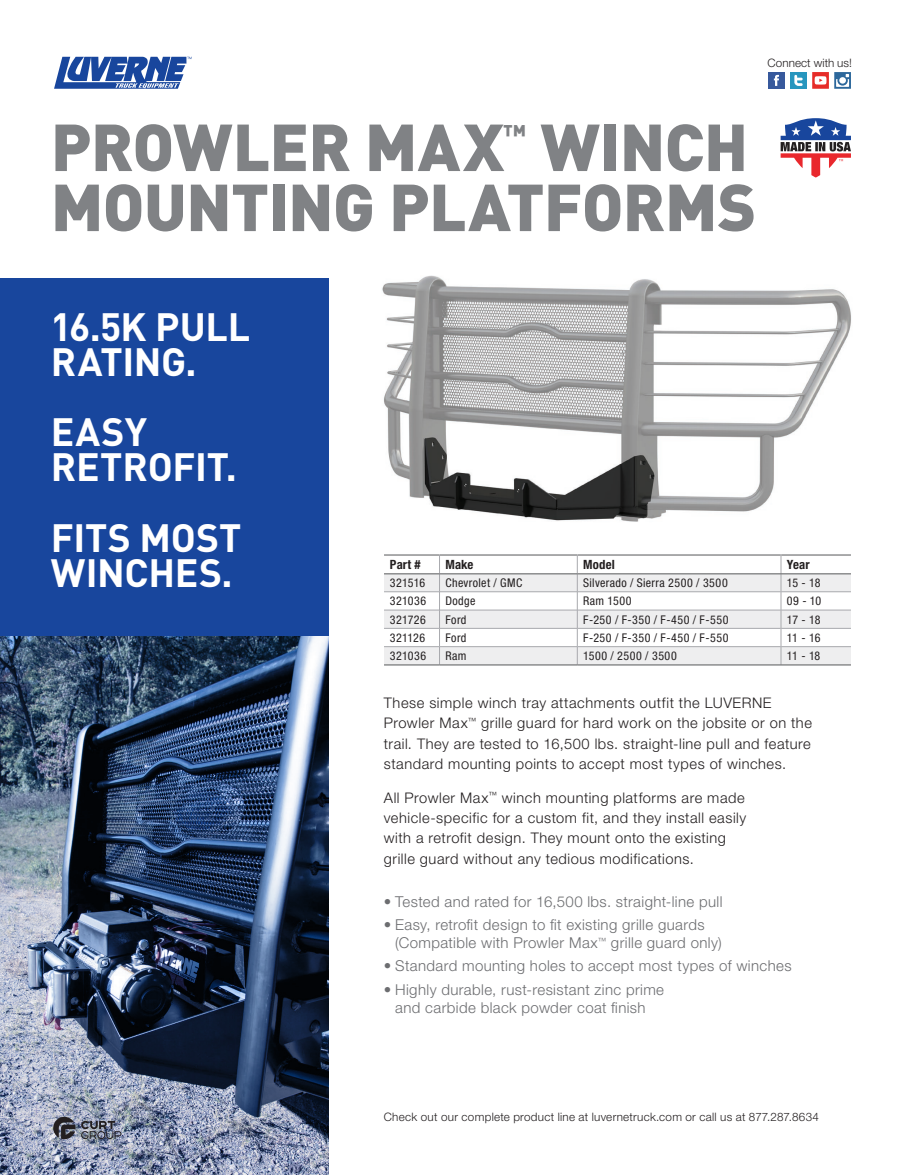
<style>
.page{position:relative;width:905px;height:1175px;background:#fff}
.page>*{position:absolute;margin:0;border:0;box-sizing:border-box;transform-origin:0 0}
.t1{font:900 65.25px/60px "DINOT";letter-spacing:-.015em;color:#808285;text-align:right}
.t2{font:700 39px/35.2px "DINOT";letter-spacing:-.005em;color:#fff}
.t3{font:900 26.7px "DINOT";color:#808285}
.t4{font:300 15px/18px "Helvetica Neue LT Std";letter-spacing:.025em;color:#6c6d70}
.t5{font:300 14.7px/20.2px "Helvetica Neue LT Std";letter-spacing:.035em;color:#231f20}
.t6{font:700 condensed 12.75px "Helvetica Neue LT Std";letter-spacing:.01em;color:#231f20}
.t7{font:condensed 12px "Helvetica Neue LT Std";letter-spacing:.035em;color:#231f20}
.t8{font:300 11.7px "Helvetica Neue LT Std";letter-spacing:.025em;color:#231f20}
.t9{font:300 11.7px "Helvetica Neue LT Std";letter-spacing:.005em;color:#231f20}
</style>
<div class="page">
<div style="left:0;top:278px;width:328px;height:359px;background:#18469d"></div>
<img style="left:0;top:637px;width:328px;height:537px">
<img style="left:382px;top:275px;width:469px;height:247px">
<div style="left:768px;top:72px;width:16px;height:17px;background:#37599c"></div>
<svg style="left:773px;top:75px;width:6px;height:11px"></svg>
<svg style="left:790px;top:72px;width:16px;height:17px"></svg>
<svg style="left:812px;top:72px;width:16px;height:17px"></svg>
<svg style="left:834px;top:72px;width:16px;height:17px"></svg>
<svg style="left:780px;top:118px;width:70px;height:59px"></svg>
<svg style="left:54px;top:57px;width:137px;height:32px"></svg>
<svg style="left:53px;top:1116px;width:68px;height:23px;background:#6d7281"></svg>
<hr style="left:781px;top:591px;width:70px;height:1px;background:#a8a9ad">
<hr style="left:781px;top:554px;width:70px;height:1px;background:#57585a">
<svg style="left:384px;top:554px;width:466px;height:110px"></svg>
<hr style="left:384px;top:573px;width:55px;height:1px;background:#57585a">
<hr style="left:439px;top:573px;width:138px;height:1px;background:#57585a">
<hr style="left:577px;top:573px;width:204px;height:1px;background:#57585a">
<hr style="left:781px;top:573px;width:70px;height:1px;background:#57585a">
<hr style="left:384px;top:610px;width:55px;height:1px;background:#a8a9ad">
<hr style="left:439px;top:610px;width:138px;height:1px;background:#a8a9ad">
<hr style="left:577px;top:610px;width:203px;height:1px;background:#a8a9ad">
<hr style="left:781px;top:610px;width:70px;height:1px;background:#a8a9ad">
<hr style="left:384px;top:628px;width:55px;height:1px;background:#a8a9ad">
<hr style="left:439px;top:628px;width:138px;height:1px;background:#a8a9ad">
<hr style="left:577px;top:628px;width:203px;height:1px;background:#a8a9ad">
<hr style="left:781px;top:628px;width:70px;height:1px;background:#a8a9ad">
<hr style="left:384px;top:646px;width:55px;height:1px;background:#a8a9ad">
<hr style="left:439px;top:646px;width:138px;height:1px;background:#a8a9ad">
<hr style="left:577px;top:646px;width:203px;height:1px;background:#a8a9ad">
<hr style="left:781px;top:646px;width:70px;height:1px;background:#a8a9ad">
<hr style="left:384px;top:664px;width:55px;height:1px;background:#57585a">
<hr style="left:439px;top:664px;width:138px;height:1px;background:#57585a">
<hr style="left:577px;top:664px;width:204px;height:1px;background:#57585a">
<hr style="left:781px;top:664px;width:70px;height:1px;background:#57585a">
<p class="t9" style="left:767px;top:56px;width:86px">Connect with us!</p>
<h1 class="t1" style="left:51px;top:111px;width:707px">WINCH<br>MOUNTING PLATFORMS</h1>
<h1 class="t1" style="left:51px;top:111px;width:455px">PROWLER MAX</h1>
<h3 class="t3" style="left:502px;top:113px;width:26px">™</h3>
<h2 class="t2" style="left:51px;top:305px;width:201px">16.5K PULL<br>RATING.</h2>
<h2 class="t2" style="left:51px;top:411px;width:188px">EASY<br>RETROFIT.</h2>
<h2 class="t2" style="left:51px;top:516px;width:192px">FITS MOST<br>WINCHES.</h2>
<p class="t6" style="left:390px;top:556px;width:32px">Part #</p>
<p class="t6" style="left:445px;top:556px;width:30px">Make</p>
<p class="t6" style="left:583px;top:556px;width:33px">Model</p>
<p class="t6" style="left:787px;top:556px;width:24px">Year</p>
<p class="t7" style="left:390px;top:575px;width:37px">321516</p>
<p class="t7" style="left:445px;top:575px;width:78px">Chevrolet / GMC</p>
<p class="t7" style="left:583px;top:575px;width:146px">Silverado / Sierra 2500 / 3500</p>
<p class="t7" style="left:787px;top:575px;width:35px">15 - 18</p>
<p class="t7" style="left:390px;top:594px;width:38px">321036</p>
<p class="t7" style="left:445px;top:594px;width:31px">Dodge</p>
<p class="t7" style="left:583px;top:594px;width:50px">Ram 1500</p>
<p class="t7" style="left:787px;top:594px;width:36px">09 - 10</p>
<p class="t7" style="left:390px;top:612px;width:38px">321726</p>
<p class="t7" style="left:445px;top:612px;width:23px">Ford</p>
<p class="t7" style="left:583px;top:612px;width:147px">F-250 / F-350 / F-450 / F-550</p>
<p class="t7" style="left:787px;top:612px;width:35px">17 - 18</p>
<p class="t7" style="left:390px;top:630px;width:37px">321126</p>
<p class="t7" style="left:445px;top:630px;width:23px">Ford</p>
<p class="t7" style="left:583px;top:630px;width:147px">F-250 / F-350 / F-450 / F-550</p>
<p class="t7" style="left:787px;top:630px;width:35px">11 - 16</p>
<p class="t7" style="left:390px;top:649px;width:38px">321036</p>
<p class="t7" style="left:445px;top:649px;width:23px">Ram</p>
<p class="t7" style="left:583px;top:649px;width:95px">1500 / 2500 / 3500</p>
<p class="t7" style="left:787px;top:649px;width:35px">11 - 18</p>
<p class="t5" style="left:384px;top:692px;width:429px">These simple winch tray attachments outfit the LUVERNE Prowler Max<sup>™</sup> grille guard for hard work on the jobsite or on the trail. They are tested to 16,500 lbs. straight-line pull and feature standard mounting points to accept most types of winches.</p>
<p class="t5" style="left:384px;top:787px;width:364px">All Prowler Max<sup>™</sup> winch mounting platforms are made vehicle-specific for a custom fit, and they install easily with a retrofit design. They mount onto the existing grille guard without any tedious modifications.</p>
<p class="t4" style="left:384px;top:892px;width:340px">• Tested and rated for 16,500 lbs. straight-line pull</p>
<p class="t4" style="left:395px;top:915px;width:328px;text-indent:-11px">• Easy, retrofit design to fit existing grille guards (Compatible with Prowler Max<sup>™</sup> grille guard only)</p>
<p class="t4" style="left:384px;top:956px;width:409px">• Standard mounting holes to accept most types of winches</p>
<p class="t4" style="left:384px;top:980px;width:282px;text-align:center">• Highly durable, rust-resistant zinc prime and carbide black powder coat finish</p>
<p class="t8" style="left:384px;top:1109px;width:436px">Check out our complete product line at luvernetruck.com or call us at 877.287.8634</p>
</div>
